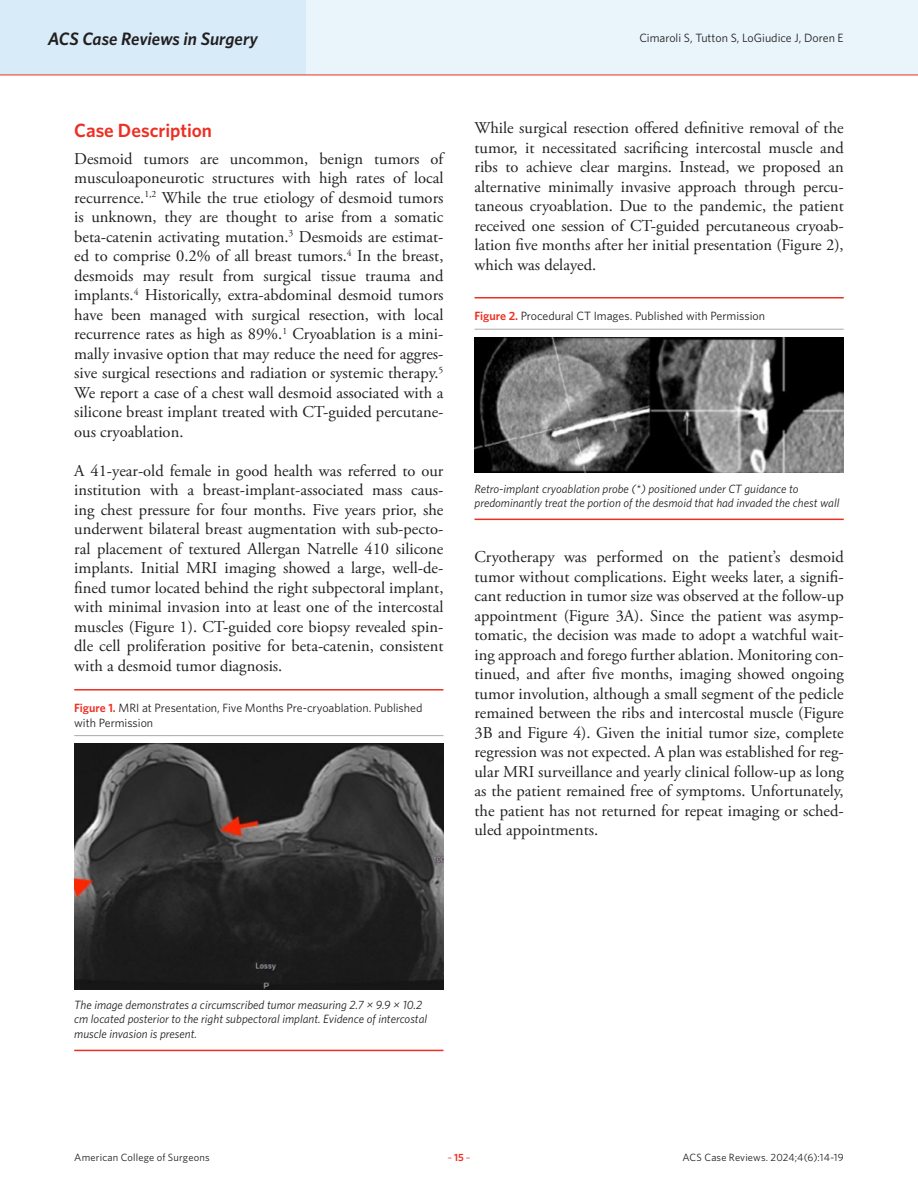
<style>
.page{position:relative;width:918px;height:1188px;background:#fff}
.page>*{position:absolute;margin:0;border:0;box-sizing:border-box;transform-origin:0 0}
.Article_Subhead{font:600 19.2px "Whitney";color:#ee2e22}
.t1{font:italic 600 18px "Whitney";letter-spacing:-.005em;color:#231f20}
.Article_Body_no_indent{font:16.5px/19.5px "Adobe Garamond Pro";color:#231f20;text-align:justify}
.Authors_Body{font:italic 12px/14.4px "Whitney";color:#231f20}
.Caption_New{font:12px/14.4px "Whitney";color:#231f20}
.t2{font:10.5px "Whitney";letter-spacing:.015em;color:#231f20}
.t3{font:10.5px "Whitney";color:#ee2e22}
.s1{font-weight:600;color:#ee2e22}
.s2{font-weight:600}
</style>
<div class="page">
<div style="left:0;top:0;width:918px;height:75px;background:#eaf5fb"></div>
<div style="left:0;top:0;width:306px;height:75px;background:#d7ebf8"></div>
<hr style="left:0;top:75px;width:918px;height:1px;background:#ee2e22">
<hr style="left:74px;top:735px;width:369px;height:1px;background:#a9a8aa">
<hr style="left:475px;top:329px;width:369px;height:1px;background:#a9a8aa">
<img style="left:74px;top:744px;width:369px;height:246px">
<img style="left:475px;top:338px;width:369px;height:134px">
<hr style="left:74px;top:689px;width:369px;height:2px;background:#ee2e22">
<hr style="left:475px;top:297px;width:369px;height:2px;background:#ee2e22">
<hr style="left:74px;top:1050px;width:369px;height:1px;background:#ee2e22">
<hr style="left:475px;top:519px;width:369px;height:1px;background:#ee2e22">
<p class="t1" style="left:48px;top:26px;width:212px">ACS Case Reviews in Surgery</p>
<p class="Caption_New" style="left:639px;top:31px;width:206px">Cimaroli S, Tutton S, LoGiudice J, Doren E</p>
<p class="Article_Subhead" style="left:74px;top:117px;width:139px">Case Description</p>
<p class="Article_Body_no_indent" style="left:74px;top:149px;width:371px">Desmoid tumors are uncommon, benign tumors of musculoaponeurotic structures with high rates of local recurrence.<sup>1,2</sup> While the true etiology of desmoid tumors is unknown, they are thought to arise from a somatic beta-catenin activating mutation.<sup>3</sup> Desmoids are estimat&shy;ed to comprise 0.2% of all breast tumors.<sup>4</sup> In the breast, desmoids may result from surgical tissue trauma and implants.<sup>4</sup> Historically, extra-abdominal desmoid tumors have been managed with surgical resection, with local recurrence rates as high as 89%.<sup>1</sup> Cryoablation is a mini&shy;mally invasive option that may reduce the need for aggres&shy;sive surgical resections and radiation or systemic therapy.<sup>5<br></sup>We report a case of a chest wall desmoid associated with a silicone breast implant treated with CT-guided percutane&shy;ous cryoablation.</p>
<p class="Article_Body_no_indent" style="left:74px;top:461px;width:371px">A 41-year-old female in good health was referred to our institution with a breast-implant-associated mass caus&shy;ing chest pressure for four months. Five years prior, she underwent bilateral breast augmentation with sub-pecto&shy;ral placement of textured Allergan Natrelle 410 silicone implants. Initial MRI imaging showed a large, well-de&shy;fined tumor located behind the right subpectoral implant, with minimal invasion into at least one of the intercostal muscles (Figure 1). CT-guided core biopsy revealed spin&shy;dle cell proliferation positive for beta-catenin, consistent with a desmoid tumor diagnosis.</p>
<p class="Caption_New" style="left:74px;top:700px;width:350px"><span class="s1">Figure 1.</span> MRI at Presentation, Five Months Pre-cryoablation. Published with Permission</p>
<p class="Article_Body_no_indent" style="left:475px;top:119px;width:371px">While surgical resection offered definitive removal of the tumor, it necessitated sacrificing intercostal muscle and ribs to achieve clear margins. Instead, we proposed an alternative minimally invasive approach through percu&shy;taneous cryoablation. Due to the pandemic, the patient received one session of CT-guided percutaneous cryoab&shy;lation five months after her initial presentation (Figure 2), which was delayed.</p>
<p class="Caption_New" style="left:475px;top:308px;width:292px"><span class="s1">Figure 2.</span> Procedural CT Images. Published with Permission</p>
<p class="Authors_Body" style="left:475px;top:481px;width:366px">Retro-implant cryoablation probe (*) positioned under CT guidance to predominantly treat the portion of the desmoid that had invaded the chest wall</p>
<p class="Article_Body_no_indent" style="left:475px;top:548px;width:371px">Cryotherapy was performed on the patient’s desmoid tumor without complications. Eight weeks later, a signifi&shy;cant reduction in tumor size was observed at the follow-up appointment (Figure 3A). Since the patient was asymp&shy;tomatic, the decision was made to adopt a watchful wait&shy;ing approach and forego further ablation. Monitoring con&shy;tinued, and after five months, imaging showed ongoing tumor involution, although a small segment of the pedicle remained between the ribs and intercostal muscle (Figure 3B and Figure 4). Given the initial tumor size, complete regression was not expected. A plan was established for reg&shy;ular MRI surveillance and yearly clinical follow-up as long as the patient remained free of symptoms. Unfortunately, the patient has not returned for repeat imaging or sched&shy;uled appointments.</p>
<p class="Authors_Body" style="left:74px;top:997px;width:354px">The image demonstrates a circumscribed tumor measuring 2.7 × 9.9 × 10.2 cm located posterior to the right subpectoral implant. Evidence of intercostal muscle invasion is present.</p>
<p class="t2" style="left:74px;top:1150px;width:137px">American College of Surgeons</p>
<p class="t3" style="left:447px;top:1150px;width:25px">–<span class="s2">15</span>–</p>
<p class="t2" style="left:682px;top:1150px;width:163px">ACS Case Reviews. 2024;4(6):14-19</p>
</div>
